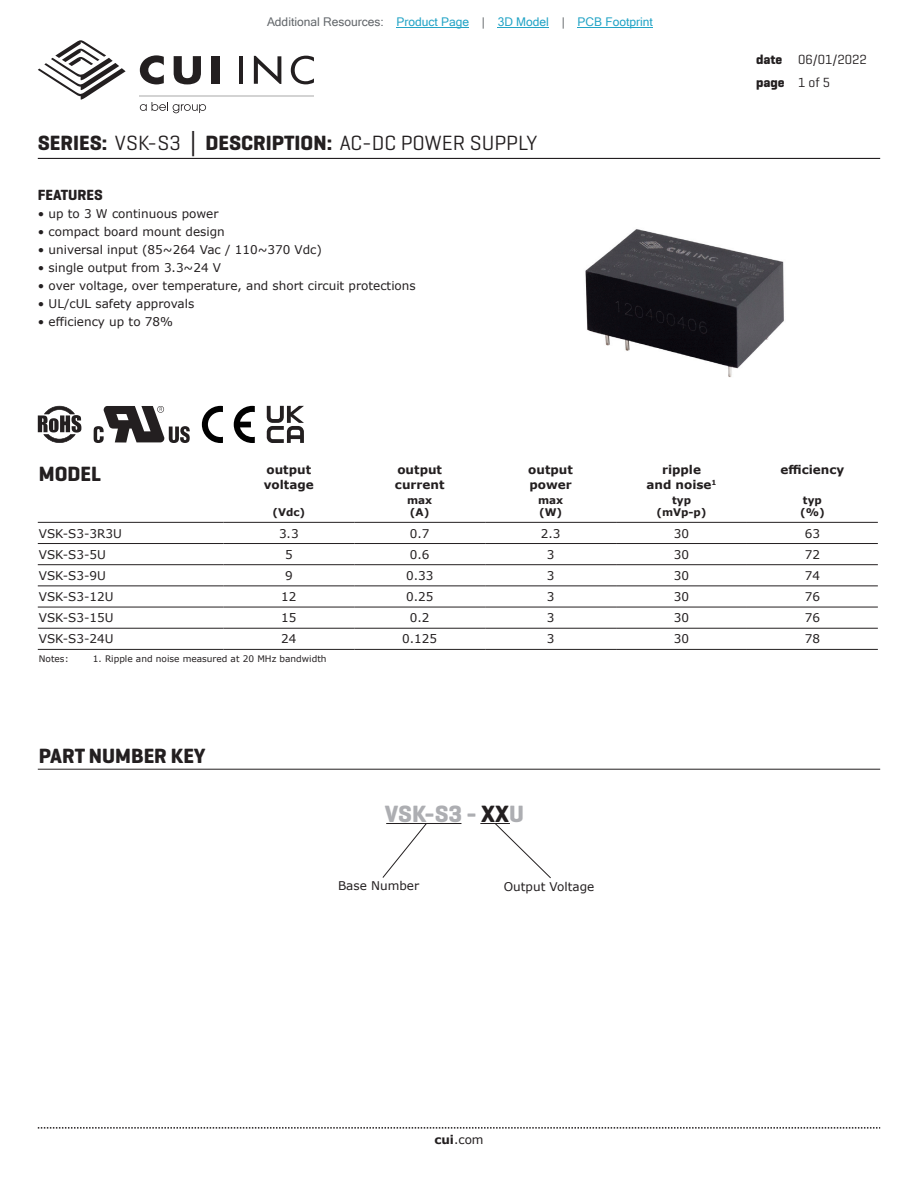
<style>
.page{position:relative;width:918px;height:1188px;background:#fff}
.page>*{position:absolute;margin:0;border:0;box-sizing:border-box;transform-origin:0 0}
.t1{font:700 24px "Geogrotesque";color:#adaeb2}
.t2{font:21px "Geogrotesque";color:#231f20}
.t3{font:700 21px "Geogrotesque";color:#231f20}
.t4{font:700 15px "Geogrotesque";color:#231f20}
.t5{font:13.5px/22.5px "Geogrotesque";color:#231f20}
.t6{font:12px "Verdana";color:#231f20}
.t7{font:700 12px/14.4px "Verdana";color:#231f20}
.t8{font:12px "Microsoft Sans Serif";color:#23a4c6}
.t9{font:700 10.5px/12.6px "Verdana";color:#231f20}
.t10{font:9px "Verdana";color:#231f20}
.s1{color:#63676b}
.s2{font-weight:700}
.s3{font-family:"Verdana";font-weight:700}
.s4{color:#231f20}
</style>
<div class="page">
<hr style="left:38px;top:158px;width:842px;height:1px;background:#231f20">
<svg style="left:38px;top:40px;width:88px;height:60px"></svg>
<hr style="left:239px;top:56px;width:4px;height:28px;background:#231f20">
<svg style="left:254px;top:56px;width:27px;height:28px"></svg>
<svg style="left:291px;top:56px;width:23px;height:28px"></svg>
<svg style="left:140px;top:55px;width:24px;height:29px"></svg>
<svg style="left:174px;top:56px;width:27px;height:28px"></svg>
<div style="left:211px;top:56px;width:8px;height:28px;background:#231f20"></div>
<svg style="left:140px;top:102px;width:66px;height:11px"></svg>
<hr style="left:140px;top:95px;width:174px;height:1px;background:#231f20">
<svg style="left:38px;top:1127px;width:842px;height:2px"></svg>
<hr style="left:38px;top:522px;width:185px;height:1px;background:#231f20">
<hr style="left:223px;top:522px;width:131px;height:1px;background:#231f20">
<hr style="left:354px;top:522px;width:131px;height:1px;background:#231f20">
<hr style="left:485px;top:522px;width:131px;height:1px;background:#231f20">
<hr style="left:616px;top:522px;width:131px;height:1px;background:#231f20">
<hr style="left:747px;top:522px;width:131px;height:1px;background:#231f20">
<hr style="left:38px;top:543px;width:185px;height:1px;background:#231f20">
<hr style="left:223px;top:543px;width:131px;height:1px;background:#231f20">
<hr style="left:354px;top:543px;width:131px;height:1px;background:#231f20">
<hr style="left:485px;top:543px;width:131px;height:1px;background:#231f20">
<hr style="left:616px;top:543px;width:131px;height:1px;background:#231f20">
<hr style="left:747px;top:543px;width:131px;height:1px;background:#231f20">
<hr style="left:38px;top:564px;width:185px;height:1px;background:#231f20">
<hr style="left:223px;top:564px;width:131px;height:1px;background:#231f20">
<hr style="left:354px;top:564px;width:131px;height:1px;background:#231f20">
<hr style="left:485px;top:564px;width:131px;height:1px;background:#231f20">
<hr style="left:616px;top:564px;width:131px;height:1px;background:#231f20">
<hr style="left:747px;top:564px;width:131px;height:1px;background:#231f20">
<hr style="left:38px;top:586px;width:185px;height:1px;background:#231f20">
<hr style="left:223px;top:586px;width:131px;height:1px;background:#231f20">
<hr style="left:354px;top:586px;width:131px;height:1px;background:#231f20">
<hr style="left:485px;top:586px;width:131px;height:1px;background:#231f20">
<hr style="left:616px;top:586px;width:131px;height:1px;background:#231f20">
<hr style="left:747px;top:586px;width:131px;height:1px;background:#231f20">
<hr style="left:38px;top:607px;width:185px;height:1px;background:#231f20">
<hr style="left:223px;top:607px;width:131px;height:1px;background:#231f20">
<hr style="left:354px;top:607px;width:131px;height:1px;background:#231f20">
<hr style="left:485px;top:607px;width:131px;height:1px;background:#231f20">
<hr style="left:616px;top:607px;width:131px;height:1px;background:#231f20">
<hr style="left:747px;top:607px;width:131px;height:1px;background:#231f20">
<hr style="left:38px;top:628px;width:185px;height:1px;background:#231f20">
<hr style="left:223px;top:628px;width:131px;height:1px;background:#231f20">
<hr style="left:354px;top:628px;width:131px;height:1px;background:#231f20">
<hr style="left:485px;top:628px;width:131px;height:1px;background:#231f20">
<hr style="left:616px;top:628px;width:131px;height:1px;background:#231f20">
<hr style="left:747px;top:628px;width:131px;height:1px;background:#231f20">
<hr style="left:38px;top:649px;width:185px;height:1px;background:#231f20">
<hr style="left:223px;top:649px;width:131px;height:1px;background:#231f20">
<hr style="left:354px;top:649px;width:131px;height:1px;background:#231f20">
<hr style="left:485px;top:649px;width:131px;height:1px;background:#231f20">
<hr style="left:616px;top:649px;width:131px;height:1px;background:#231f20">
<hr style="left:747px;top:649px;width:131px;height:1px;background:#231f20">
<hr style="left:38px;top:769px;width:842px;height:1px;background:#231f20">
<hr style="left:386px;top:823px;width:75px;height:1px;background:#231f20">
<svg style="left:382px;top:823px;width:45px;height:55px"></svg>
<hr style="left:480px;top:823px;width:30px;height:1px;background:#231f20">
<svg style="left:495px;top:823px;width:56px;height:56px"></svg>
<img style="left:585px;top:229px;width:199px;height:148px">
<svg style="left:93px;top:406px;width:97px;height:37px"></svg>
<svg style="left:202px;top:406px;width:53px;height:37px"></svg>
<svg style="left:38px;top:406px;width:43px;height:37px"></svg>
<svg style="left:267px;top:406px;width:37px;height:37px"></svg>
<hr style="left:397px;top:27px;width:72px;height:1px;background:#23a4c6">
<hr style="left:498px;top:27px;width:51px;height:1px;background:#23a4c6">
<hr style="left:578px;top:27px;width:75px;height:1px;background:#23a4c6">
<p class="t8" style="left:267px;top:15px;width:387px"><span class="s1">Additional Resources:</span> Product Page <span class="s1">|</span> 3D Model <span class="s1">|</span> PCB Footprint</p>
<h2 class="t2" style="left:38px;top:130px;width:501px"><span class="s2">SERIES:</span> VSK-S3 <span class="s3">│</span> <span class="s2">DESCRIPTION:</span> AC-DC POWER SUPPLY</h2>
<p class="t4" style="left:38px;top:186px;width:67px">FEATURES</p>
<p class="t6" style="left:38px;top:206px;width:182px">• up to 3 W continuous power</p>
<p class="t6" style="left:38px;top:224px;width:189px">• compact board mount design</p>
<p class="t6" style="left:38px;top:242px;width:286px">• universal input (85~264 Vac / 110~370 Vdc)</p>
<p class="t6" style="left:38px;top:260px;width:185px">• single output from 3.3~24 V</p>
<p class="t6" style="left:38px;top:278px;width:379px">• over voltage, over temperature, and short circuit protections</p>
<p class="t6" style="left:38px;top:296px;width:158px">• UL/cUL safety approvals</p>
<p class="t6" style="left:38px;top:314px;width:137px">• efficiency up to 78%</p>
<p class="t5" style="left:756px;top:48px;width:112px"><span class="s2">date</span> 06/01/2022 <span class="s2">page</span> 1 of 5</p>
<h2 class="t3" style="left:39px;top:461px;width:64px">MODEL</h2>
<p class="t7" style="left:264px;top:462px;width:51px">output voltage</p>
<p class="t7" style="left:395px;top:462px;width:51px">output current</p>
<p class="t7" style="left:528px;top:462px;width:46px">output power</p>
<p class="t7" style="left:647px;top:462px;width:72px;text-align:center">ripple<br>and noise<sup>1</sup></p>
<p class="t7" style="left:781px;top:462px;width:65px">efficiency</p>
<p class="t9" style="left:272px;top:506px;width:34px">(Vdc)</p>
<p class="t9" style="left:407px;top:493px;width:27px">max (A)</p>
<p class="t9" style="left:538px;top:493px;width:27px">max (W)</p>
<p class="t9" style="left:656px;top:493px;width:52px;text-align:center">typ (mVp-p)</p>
<p class="t9" style="left:800px;top:493px;width:26px">typ (%)</p>
<p class="t6" style="left:39px;top:525px;width:85px">VSK-S3-3R3U</p>
<p class="t6" style="left:279px;top:525px;width:21px">3.3</p>
<p class="t6" style="left:410px;top:525px;width:21px">0.7</p>
<p class="t6" style="left:541px;top:525px;width:21px">2.3</p>
<p class="t6" style="left:674px;top:525px;width:17px">30</p>
<p class="t6" style="left:805px;top:525px;width:17px">63</p>
<p class="t6" style="left:39px;top:546px;width:69px">VSK-S3-5U</p>
<p class="t6" style="left:285px;top:546px;width:9px">5</p>
<p class="t6" style="left:410px;top:546px;width:21px">0.6</p>
<p class="t6" style="left:547px;top:546px;width:9px">3</p>
<p class="t6" style="left:674px;top:546px;width:17px">30</p>
<p class="t6" style="left:805px;top:546px;width:17px">72</p>
<p class="t6" style="left:39px;top:567px;width:69px">VSK-S3-9U</p>
<p class="t6" style="left:285px;top:567px;width:9px">9</p>
<p class="t6" style="left:406px;top:567px;width:29px">0.33</p>
<p class="t6" style="left:547px;top:567px;width:9px">3</p>
<p class="t6" style="left:674px;top:567px;width:17px">30</p>
<p class="t6" style="left:805px;top:567px;width:17px">74</p>
<p class="t6" style="left:39px;top:588px;width:76px">VSK-S3-12U</p>
<p class="t6" style="left:281px;top:588px;width:17px">12</p>
<p class="t6" style="left:406px;top:588px;width:29px">0.25</p>
<p class="t6" style="left:547px;top:588px;width:9px">3</p>
<p class="t6" style="left:674px;top:588px;width:17px">30</p>
<p class="t6" style="left:805px;top:588px;width:17px">76</p>
<p class="t6" style="left:39px;top:610px;width:76px">VSK-S3-15U</p>
<p class="t6" style="left:281px;top:610px;width:17px">15</p>
<p class="t6" style="left:410px;top:610px;width:21px">0.2</p>
<p class="t6" style="left:547px;top:610px;width:9px">3</p>
<p class="t6" style="left:674px;top:610px;width:17px">30</p>
<p class="t6" style="left:805px;top:610px;width:17px">76</p>
<p class="t6" style="left:39px;top:631px;width:76px">VSK-S3-24U</p>
<p class="t6" style="left:281px;top:631px;width:17px">24</p>
<p class="t6" style="left:402px;top:631px;width:36px">0.125</p>
<p class="t6" style="left:547px;top:631px;width:9px">3</p>
<p class="t6" style="left:674px;top:631px;width:17px">30</p>
<p class="t6" style="left:805px;top:631px;width:17px">78</p>
<p class="t10" style="left:39px;top:653px;width:31px">Notes:</p>
<p class="t10" style="left:93px;top:653px;width:235px">1. Ripple and noise measured at 20 MHz bandwidth</p>
<h2 class="t3" style="left:39px;top:743px;width:168px">PART NUMBER KEY</h2>
<h1 class="t1" style="left:385px;top:799px;width:141px">VSK-S3 - <span class="s4">XX</span>U</h1>
<p class="t6" style="left:338px;top:878px;width:83px">Base Number</p>
<p class="t6" style="left:504px;top:878px;width:92px">Output Voltage</p>
<p class="t6" style="left:434px;top:1131px;width:51px"><span class="s2">cui</span>.com</p>
</div>
